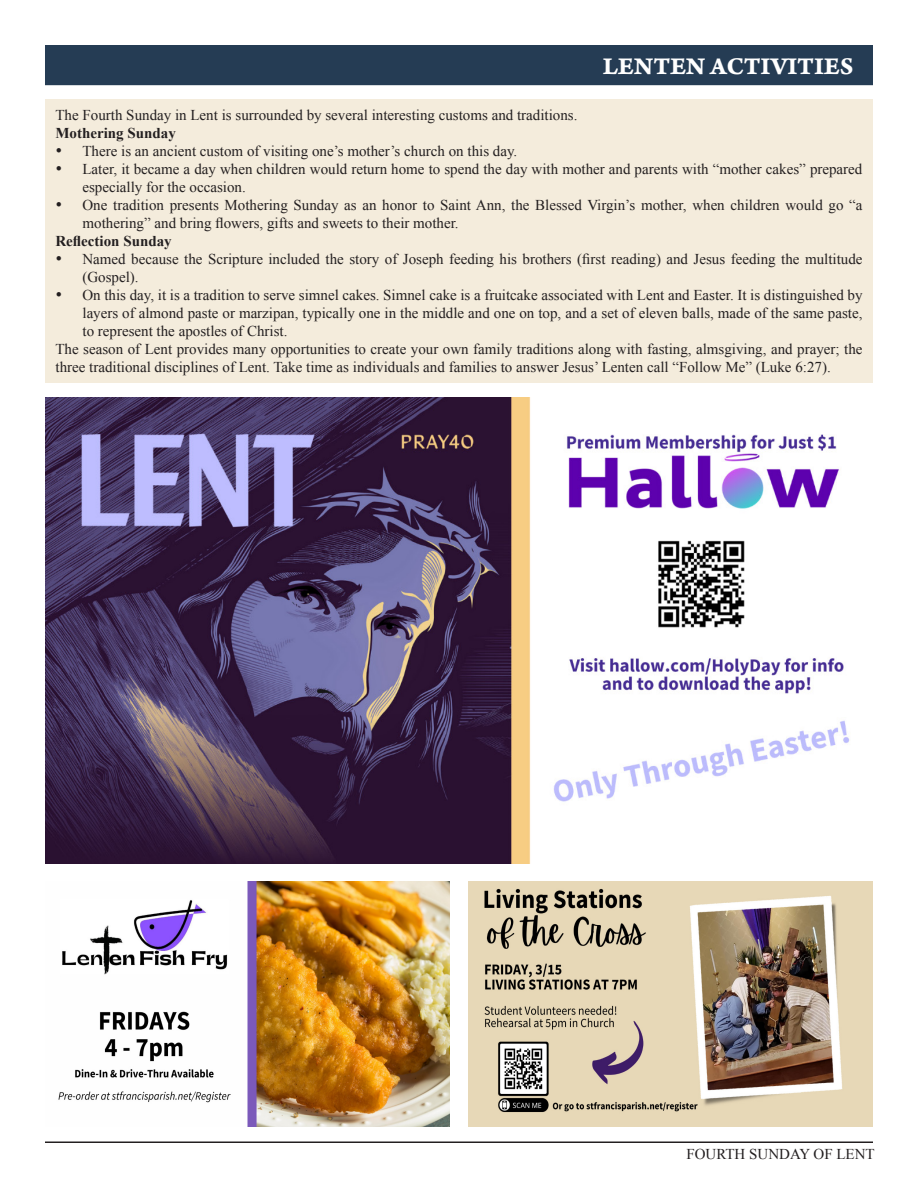
<style>
.page{position:relative;width:918px;height:1188px;background:#fff}
.page>*{position:absolute;margin:0;border:0;box-sizing:border-box;transform-origin:0 0}
.t1{font:25.5px "Arno Pro Bold Caption";letter-spacing:-.01em;color:#fff}
.t2{font:15px/18px "Times New Roman";color:#231f20}
.t3{font:700 15px "Times New Roman";color:#231f20}
</style>
<div class="page">
<hr style="left:45px;top:1142px;width:828px;height:1px;background:#231f20">
<div style="left:46px;top:46px;width:826px;height:38px;background:#253c54"></div>
<div style="left:45px;top:45px;width:828px;height:40px;border:2px solid #253c54"></div>
<div style="left:45px;top:99px;width:828px;height:283px;background:#f4ecdc"></div>
<img style="left:45px;top:398px;width:805px;height:465px">
<img style="left:58px;top:882px;width:392px;height:245px">
<img style="left:468px;top:882px;width:405px;height:245px">
<p class="t1" style="left:603px;top:51px;width:252px">LENTEN ACTIVITIES</p>
<p class="t2" style="left:56px;top:106px;width:524px">The Fourth Sunday in Lent is surrounded by several interesting customs and traditions.</p>
<p class="t3" style="left:56px;top:123px;width:122px">Mothering Sunday</p>
<p class="t2" style="left:56px;top:142px;width:463px">• There is an ancient custom of visiting one’s mother’s church on this day.</p>
<p class="t2" style="left:82px;top:160px;width:781px;text-indent:-27px">• Later, it became a day when children would return home to spend the day with mother and parents with “mother cakes” prepared especially for the occasion.</p>
<p class="t2" style="left:82px;top:196px;width:782px;text-indent:-27px">• One tradition presents Mothering Sunday as an honor to Saint Ann, the Blessed Virgin’s mother, when children would go “a mothering” and bring flowers, gifts and sweets to their mother.</p>
<p class="t3" style="left:56px;top:231px;width:118px">Reflection Sunday</p>
<p class="t2" style="left:82px;top:250px;width:782px;text-indent:-27px">• Named because the Scripture included the story of Joseph feeding his brothers (first reading) and Jesus feeding the multitude (Gospel).</p>
<p class="t2" style="left:82px;top:286px;width:782px;text-align:justify;text-indent:-27px">• On this day, it is a tradition to serve simnel cakes. Simnel cake is a fruitcake associated with Lent and Easter. It is distinguished by layers of almond paste or marzipan, typically one in the middle and one on top, and a set of eleven balls, made of the same paste, to represent the apostles of Christ.</p>
<p class="t2" style="left:56px;top:340px;width:809px">The season of Lent provides many opportunities to create your own family traditions along with fasting, almsgiving, and prayer; the three traditional disciplines of Lent. Take time as individuals and families to answer Jesus’ Lenten call “Follow Me” (Luke 6:27).</p>
<p class="t2" style="left:686px;top:1144px;width:190px">FOURTH SUNDAY OF LENT</p>
</div>
